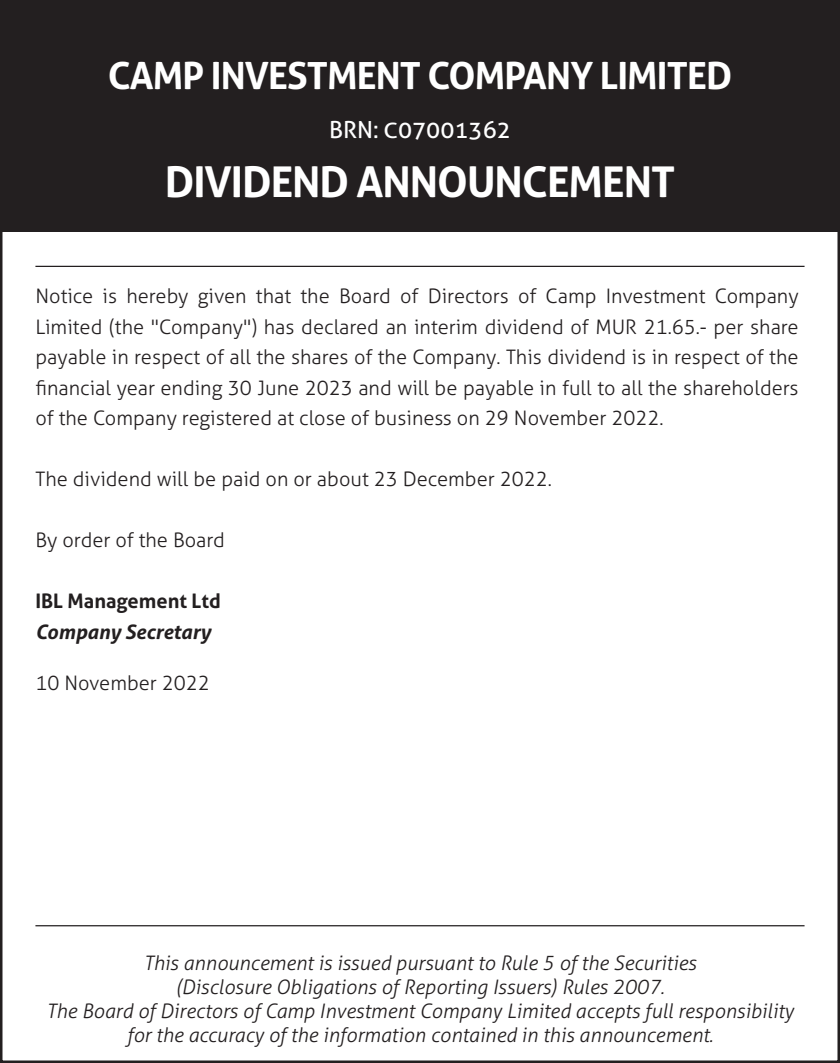
<style>
.page{position:relative;width:840px;height:1063px;background:#fff}
.page>*{position:absolute;margin:0;border:0;box-sizing:border-box;transform-origin:0 0}
.t1{font:700 42.5px "Aller";letter-spacing:-.025em;color:#fff}
.t2{font:700 37.5px "Aller";letter-spacing:-.025em;color:#fff}
.t3{font:23.5px "Aller";color:#fff}
.t4{font:300 20px/30.5px "Aller";color:#231f20;text-align:justify}
.t5{font:italic 300 20px/24px "Aller";color:#231f20;text-align:center}
.t6{font:700 20px "Aller";color:#231f20}
.t7{font:italic 700 20px "Aller";color:#231f20}
.s1{font-size:21.25px}
</style>
<div class="page">
<div style="left:0;top:0;width:840px;height:231px;background:#231f20"></div>
<hr style="left:35px;top:266px;width:769px;height:1px;background:#231f20">
<hr style="left:35px;top:925px;width:769px;height:1px;background:#231f20">
<h2 class="t2" style="left:108px;top:52px;width:626px">CAMP INVESTMENT COMPANY LIMITED</h2>
<p class="t3" style="left:329px;top:115px;width:183px">BRN: <span class="s1">C</span>07001362</p>
<h1 class="t1" style="left:165px;top:156px;width:512px">DIVIDEND ANNOUNCEMENT</h1>
<p class="t4" style="left:35px;top:281px;width:765px">Notice is hereby given that the Board of Directors of Camp Investment Company Limited (the "Company") has declared an interim dividend of MUR 21.65.- per share payable in respect of all the shares of the Company. This dividend is in respect of the financial year ending 30 June 2023 and will be payable in full to all the shareholders of the Company registered at close of business on 29 November 2022.</p>
<p class="t4" style="left:35px;top:464px;width:518px">The dividend will be paid on or about 23 December 2022.</p>
<p class="t4" style="left:35px;top:525px;width:191px">By order of the Board</p>
<p class="t6" style="left:35px;top:589px;width:187px">IBL Management Ltd</p>
<p class="t7" style="left:35px;top:619px;width:177px">Company Secretary</p>
<p class="t4" style="left:35px;top:667px;width:176px">10 November 2022</p>
<p class="t5" style="left:46px;top:951px;width:749px">This announcement is issued pursuant to Rule 5 of the Securities<br>(Disclosure Obligations of Reporting Issuers) Rules 2007.<br>The Board of Directors of Camp Investment Company Limited accepts full responsibility for the accuracy of the information contained in this announcement.</p>
</div>
